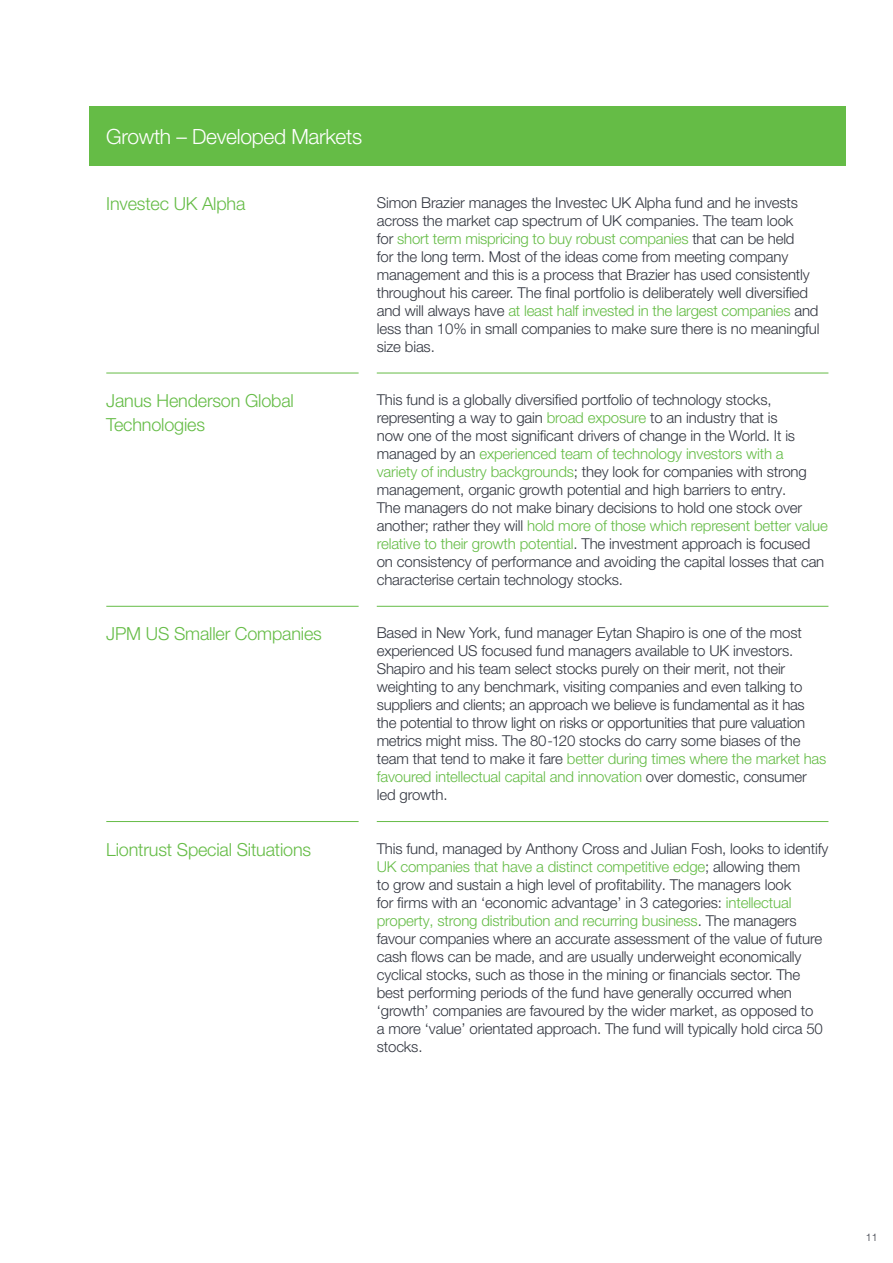
<style>
.page{position:relative;width:893px;height:1263px;background:#fff}
.page>*{position:absolute;margin:0;border:0;box-sizing:border-box;transform-origin:0 0}
.Body_10_12{font:300 21px "Helvetica Neue LT Pro";letter-spacing:-.015em;color:#fff}
.Subhead_14_16{font:300 18px/24px "Helvetica Neue LT Pro";letter-spacing:-.01em;color:#65bc46}
.Body_10_12-2{font:300 15px/18px "Helvetica Neue LT Pro";letter-spacing:-.01em;color:#323640}
.Small_print{font:300 10.5px "Helvetica Neue LT Pro";color:#323640}
.s1{color:#65bc46}
</style>
<div class="page">
<div style="left:89px;top:106px;width:757px;height:60px;background:#65bc46"></div>
<hr style="left:106px;top:606px;width:253px;height:1px;background:#65bc46">
<hr style="left:106px;top:821px;width:253px;height:1px;background:#65bc46">
<hr style="left:377px;top:606px;width:451px;height:1px;background:#65bc46">
<hr style="left:377px;top:821px;width:451px;height:1px;background:#65bc46">
<hr style="left:106px;top:373px;width:253px;height:1px;background:#65bc46">
<hr style="left:377px;top:373px;width:451px;height:1px;background:#65bc46">
<p class="Body_10_12" style="left:106px;top:123px;width:257px">Growth – Developed Markets</p>
<p class="Subhead_14_16" style="left:106px;top:191px;width:141px">Investec UK Alpha</p>
<p class="Body_10_12-2" style="left:377px;top:193px;width:444px">Simon Brazier manages the Investec UK Alpha fund and he invests across the market cap spectrum of UK companies. The team look<br>for <span class="s1">short term mispricing to buy robust companies</span> that can be held<br>for the long term. Most of the ideas come from meeting company management and this is a process that Brazier has used consistently throughout his career. The final portfolio is deliberately well diversified and will always have <span class="s1">at least half invested in the largest companies</span> and less than 10% in small companies to make sure there is no meaningful size bias.</p>
<p class="Subhead_14_16" style="left:106px;top:388px;width:189px">Janus Henderson Global<br>Technologies</p>
<p class="Body_10_12-2" style="left:377px;top:390px;width:453px">This fund is a globally diversified portfolio of technology stocks, representing a way to gain <span class="s1">broad exposure</span> to an industry that is<br>now one of the most significant drivers of change in the World. It is managed by an <span class="s1">experienced team of technology investors with a variety of industry backgrounds</span>; they look for companies with strong management, organic growth potential and high barriers to entry.<br>The managers do not make binary decisions to hold one stock over another; rather they will <span class="s1">hold more of those which represent better value relative to their growth potential</span>. The investment approach is focused on consistency of performance and avoiding the capital losses that can characterise certain technology stocks.</p>
<p class="Subhead_14_16" style="left:106px;top:622px;width:217px">JPM US Smaller Companies</p>
<p class="Body_10_12-2" style="left:377px;top:624px;width:451px">Based in New York, fund manager Eytan Shapiro is one of the most experienced US focused fund managers available to UK investors.<br>Shapiro and his team select stocks purely on their merit, not their weighting to any benchmark, visiting companies and even talking to suppliers and clients; an approach we believe is fundamental as it has the potential to throw light on risks or opportunities that pure valuation metrics might miss. The 80-120 stocks do carry some biases of the team that tend to make it fare <span class="s1">better during times where the market has favoured intellectual capital and innovation</span> over domestic, consumer led growth.</p>
<p class="Subhead_14_16" style="left:106px;top:837px;width:206px">Liontrust Special Situations</p>
<p class="Body_10_12-2" style="left:377px;top:839px;width:453px">This fund, managed by Anthony Cross and Julian Fosh, looks to identify <span class="s1">UK companies that have a distinct competitive edge</span>; allowing them<br>to grow and sustain a high level of profitability. The managers look<br>for firms with an ‘economic advantage’ in 3 categories: <span class="s1">intellectual property, strong distribution and recurring business</span>. The managers favour companies where an accurate assessment of the value of future cash flows can be made, and are usually underweight economically cyclical stocks, such as those in the mining or financials sector. The best performing periods of the fund have generally occurred when ‘growth’ companies are favoured by the wider market, as opposed to<br>a more ‘value’ orientated approach. The fund will typically hold circa 50 stocks.</p>
<p class="Small_print" style="left:866px;top:1231px;width:13px">11</p>
</div>
